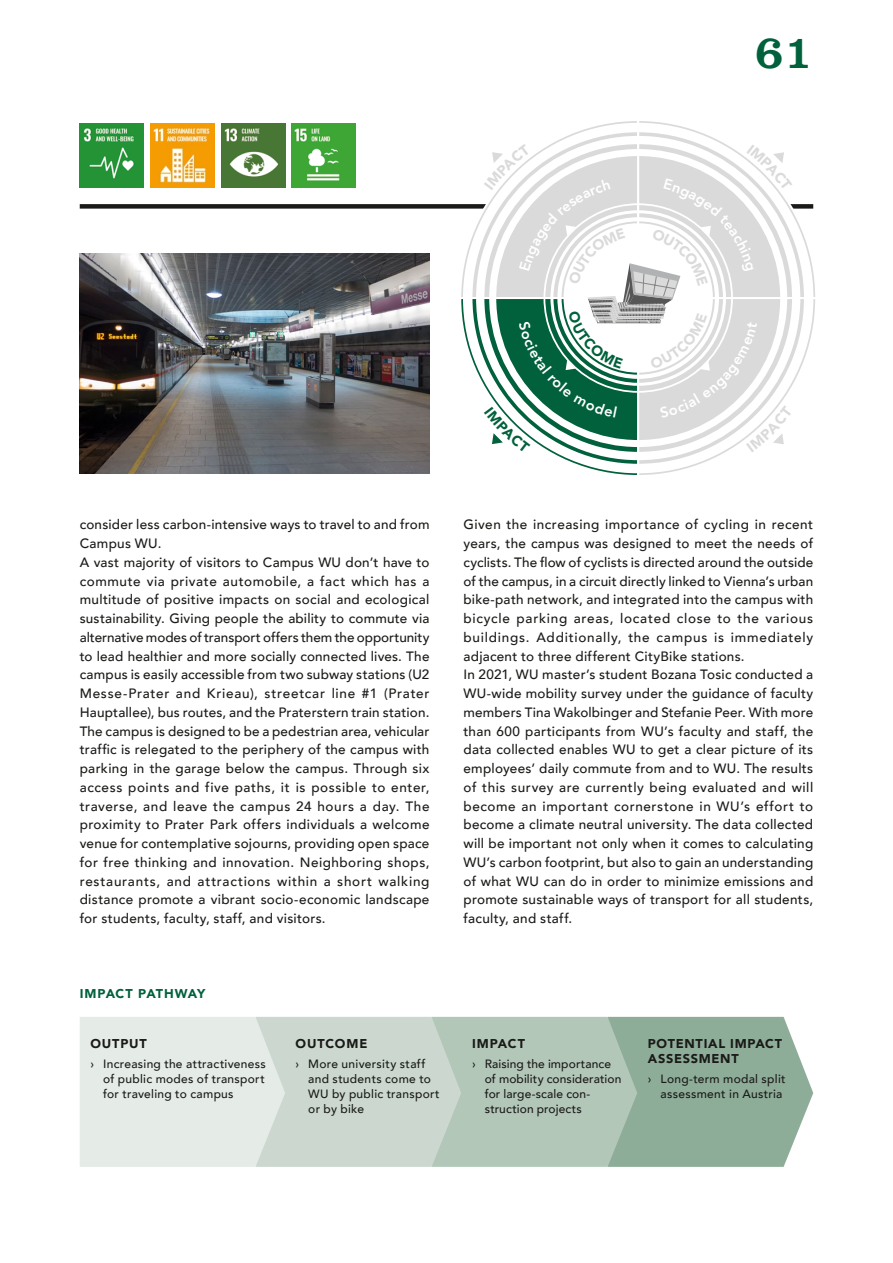
<style>
.page{position:relative;width:893px;height:1263px;background:#fff}
.page>*{position:absolute;margin:0;border:0;box-sizing:border-box;transform-origin:0 0}
.t1{font:48px "Clarendon LT Std";color:#00613c}
.t2{font:500 13.5px/18.8px "Avenir";letter-spacing:.02em;color:#1a1a18}
.t3{font:900 12.75px/15px "Avenir";letter-spacing:.06em;color:#1a1a18}
.t4{font:900 12.75px "Avenir";letter-spacing:.04em;color:#00613c}
.t5{font:500 12px/15px "Avenir";letter-spacing:.02em;color:#1a1a18}
</style>
<div class="page">
<div style="left:80px;top:204px;width:733px;height:5px;background:#1a1a18"></div>
<svg style="left:80px;top:1017px;width:733px;height:150px"></svg>
<img style="left:80px;top:254px;width:349px;height:219px">
<img style="left:80px;top:123px;width:64px;height:64px">
<img style="left:221px;top:123px;width:64px;height:64px">
<img style="left:150px;top:123px;width:64px;height:64px">
<img style="left:292px;top:123px;width:64px;height:64px">
<svg style="left:458px;top:121px;width:357px;height:354px"></svg>
<h1 class="t1" style="left:755px;top:24px;width:60px">61</h1>
<p class="t2" style="left:80px;top:514px;width:351px">consider less carbon-intensive ways to travel to and from Campus WU.<br>A vast majority of visitors to Campus WU don’t have to commute via private automobile, a fact which has a multitude of positive impacts on social and ecological sustainability. Giving people the ability to commute via alternative modes of transport offers them the opportunity to lead healthier and more socially connected lives. The campus is easily accessible from two subway stations (U2<br>Messe-Prater and Krieau), streetcar line #1 (Prater Hauptallee), bus routes, and the Praterstern train station.<br>The campus is designed to be a pedestrian area, vehicular traffic is relegated to the periphery of the campus with parking in the garage below the campus. Through six access points and five paths, it is possible to enter, traverse, and leave the campus 24 hours a day. The proximity to Prater Park offers individuals a welcome venue for contemplative sojourns, providing open space for free thinking and innovation. Neighboring shops, restaurants, and attractions within a short walking distance promote a vibrant socio-economic landscape for students, faculty, staff, and visitors.</p>
<p class="t2" style="left:463px;top:514px;width:351px">Given the increasing importance of cycling in recent years, the campus was designed to meet the needs of cyclists. The flow of cyclists is directed around the outside of the campus, in a circuit directly linked to Vienna’s urban bike-path network, and integrated into the campus with bicycle parking areas, located close to the various buildings. Additionally, the campus is immediately adjacent to three different CityBike stations.<br>In 2021, WU master’s student Bozana Tosic conducted a WU-wide mobility survey under the guidance of faculty members Tina Wakolbinger and Stefanie Peer. With more than 600 participants from WU’s faculty and staff, the data collected enables WU to get a clear picture of its employees’ daily commute from and to WU. The results of this survey are currently being evaluated and will become an important cornerstone in WU’s effort to become a climate neutral university. The data collected will be important not only when it comes to calculating WU’s carbon footprint, but also to gain an understanding of what WU can do in order to minimize emissions and promote sustainable ways of transport for all students, faculty, and staff.</p>
<p class="t4" style="left:80px;top:983px;width:127px">IMPACT PATHWAY</p>
<p class="t3" style="left:90px;top:1036px;width:58px">OUTPUT</p>
<p class="t5" style="left:103px;top:1055px;width:164px;text-align:justify;text-indent:-13px">› Increasing the attractiveness of public modes of transport for traveling to campus</p>
<p class="t3" style="left:296px;top:1036px;width:73px">OUTCOME</p>
<p class="t5" style="left:308px;top:1055px;width:133px;text-indent:-13px">› More university staff and students come to<br>WU by public transport or by bike</p>
<p class="t3" style="left:472px;top:1036px;width:55px">IMPACT</p>
<p class="t5" style="left:485px;top:1055px;width:138px;text-indent:-13px">› Raising the importance of mobility consideration for large-scale con&shy;struction projects</p>
<p class="t3" style="left:648px;top:1036px;width:136px">POTENTIAL IMPACT<br>ASSESSMENT</p>
<p class="t5" style="left:648px;top:1070px;width:139px;text-align:right">› Long-term modal split assessment in Austria</p>
</div>
